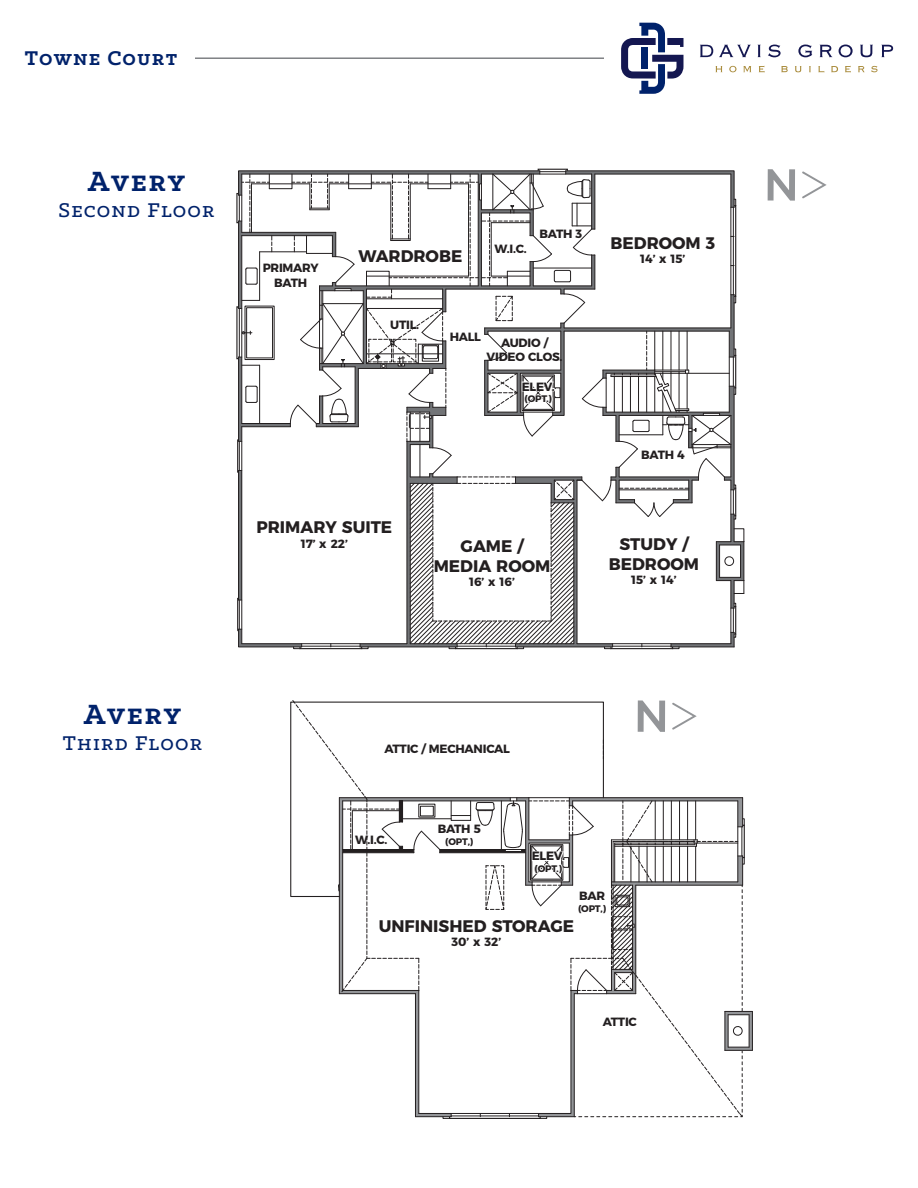
<style>
.page{position:relative;width:918px;height:1188px;background:#fff}
.page>*{position:absolute;margin:0;border:0;box-sizing:border-box;transform-origin:0 0}
.t1{font:700 31.5px "Klinic Slab";letter-spacing:.05em;color:#00226b}
.t2{font:500 22.5px "Klinic Slab";letter-spacing:.05em;color:#00226b}
.t3{font:700 22.5px "Klinic Slab";letter-spacing:.05em;color:#00226b}
.t4{font:700 16.8px/20.1px "Montserrat";color:#231f20;text-align:center}
.t5{font:700 12px/14.4px "Montserrat";letter-spacing:-.02em;color:#231f20;text-align:center}
.t6{font:700 9.45px "Montserrat";letter-spacing:-.02em;color:#231f20}
</style>
<div class="page">
<hr style="left:25px;top:57px;width:866px;height:2px;background:#808285">
<div style="left:604px;top:0;width:314px;height:110px;background:#fff"></div>
<div style="left:0;top:0;width:195px;height:81px;background:#fff"></div>
<svg style="left:621px;top:23px;width:62px;height:71px"></svg>
<svg style="left:700px;top:45px;width:13px;height:12px"></svg>
<svg style="left:719px;top:45px;width:32px;height:12px"></svg>
<svg style="left:758px;top:45px;width:3px;height:12px"></svg>
<svg style="left:768px;top:45px;width:13px;height:12px"></svg>
<svg style="left:798px;top:45px;width:14px;height:12px"></svg>
<svg style="left:820px;top:45px;width:12px;height:12px"></svg>
<svg style="left:839px;top:45px;width:14px;height:12px"></svg>
<svg style="left:860px;top:45px;width:13px;height:12px"></svg>
<svg style="left:881px;top:45px;width:12px;height:12px"></svg>
<svg style="left:716px;top:66px;width:6px;height:6px"></svg>
<svg style="left:729px;top:66px;width:7px;height:6px"></svg>
<svg style="left:743px;top:66px;width:8px;height:6px"></svg>
<svg style="left:759px;top:66px;width:6px;height:7px"></svg>
<svg style="left:781px;top:66px;width:7px;height:6px"></svg>
<svg style="left:795px;top:66px;width:7px;height:6px"></svg>
<svg style="left:809px;top:66px;width:2px;height:6px"></svg>
<svg style="left:818px;top:66px;width:6px;height:7px"></svg>
<svg style="left:831px;top:66px;width:7px;height:6px"></svg>
<svg style="left:845px;top:66px;width:6px;height:7px"></svg>
<svg style="left:858px;top:66px;width:7px;height:6px"></svg>
<svg style="left:871px;top:66px;width:7px;height:6px"></svg>
<svg style="left:768px;top:169px;width:27px;height:32px"></svg>
<svg style="left:802px;top:171px;width:25px;height:27px"></svg>
<div style="left:538px;top:169px;width:30px;height:2px;border:1px solid #231f20"></div>
<svg style="left:237px;top:170px;width:508px;height:479px"></svg>
<hr style="left:752px;top:1011px;width:1px;height:39px;background:#231f20">
<svg style="left:292px;top:700px;width:460px;height:419px"></svg>
<h2 class="t3" style="left:25px;top:43px;width:154px">TOWNE COURT</h2>
<h1 class="t1" style="left:88px;top:160px;width:99px">AVERY</h1>
<h2 class="t2" style="left:58px;top:196px;width:158px">SECOND FLOOR</h2>
<p class="t5" style="left:263px;top:260px;width:58px">PRIMARY<br>BATH</p>
<h3 class="t4" style="left:358px;top:244px;width:105px">WARDROBE</h3>
<p class="t5" style="left:390px;top:316px;width:30px">UTIL.</p>
<p class="t5" style="left:495px;top:240px;width:34px">W.I.C.</p>
<p class="t5" style="left:540px;top:225px;width:44px">BATH 3</p>
<p class="t5" style="left:450px;top:328px;width:33px">HALL</p>
<p class="t5" style="left:487px;top:334px;width:77px">AUDIO /<br>VIDEO CLOS.</p>
<p class="t5" style="left:522px;top:378px;width:35px">ELEV.</p>
<p class="t6" style="left:525px;top:391px;width:29px">(OPT.)</p>
<h3 class="t4" style="left:256px;top:516px;width:137px">PRIMARY SUITE</h3>
<p class="t5" style="left:301px;top:535px;width:49px">17’ x 22’</p>
<h3 class="t4" style="left:434px;top:534px;width:118px">GAME /<br>MEDIA ROOM</h3>
<p class="t5" style="left:469px;top:574px;width:47px">16’ x 16’</p>
<h3 class="t4" style="left:611px;top:232px;width:106px">BEDROOM 3</h3>
<p class="t5" style="left:640px;top:251px;width:47px">14’ x 15’</p>
<p class="t5" style="left:641px;top:447px;width:45px">BATH 4</p>
<h3 class="t4" style="left:609px;top:533px;width:92px">STUDY /<br>BEDROOM</h3>
<p class="t5" style="left:631px;top:572px;width:47px">15’ x 14’</p>
<h1 class="t1" style="left:84px;top:693px;width:99px">AVERY</h1>
<h2 class="t2" style="left:63px;top:728px;width:141px">THIRD FLOOR</h2>
<p class="t5" style="left:384px;top:741px;width:127px">ATTIC / MECHANICAL</p>
<p class="t5" style="left:355px;top:831px;width:34px">W.I.C.</p>
<p class="t5" style="left:438px;top:821px;width:45px">BATH 5</p>
<p class="t6" style="left:445px;top:833px;width:30px">(OPT,)</p>
<p class="t5" style="left:532px;top:848px;width:35px">ELEV.</p>
<p class="t6" style="left:535px;top:861px;width:29px">(OPT.)</p>
<p class="t5" style="left:579px;top:888px;width:27px">BAR</p>
<p class="t6" style="left:578px;top:900px;width:30px">(OPT,)</p>
<h3 class="t4" style="left:379px;top:915px;width:197px">UNFINISHED STORAGE</h3>
<p class="t5" style="left:452px;top:934px;width:51px">30’ x 32’</p>
<p class="t5" style="left:603px;top:1013px;width:36px">ATTIC</p>
</div>
